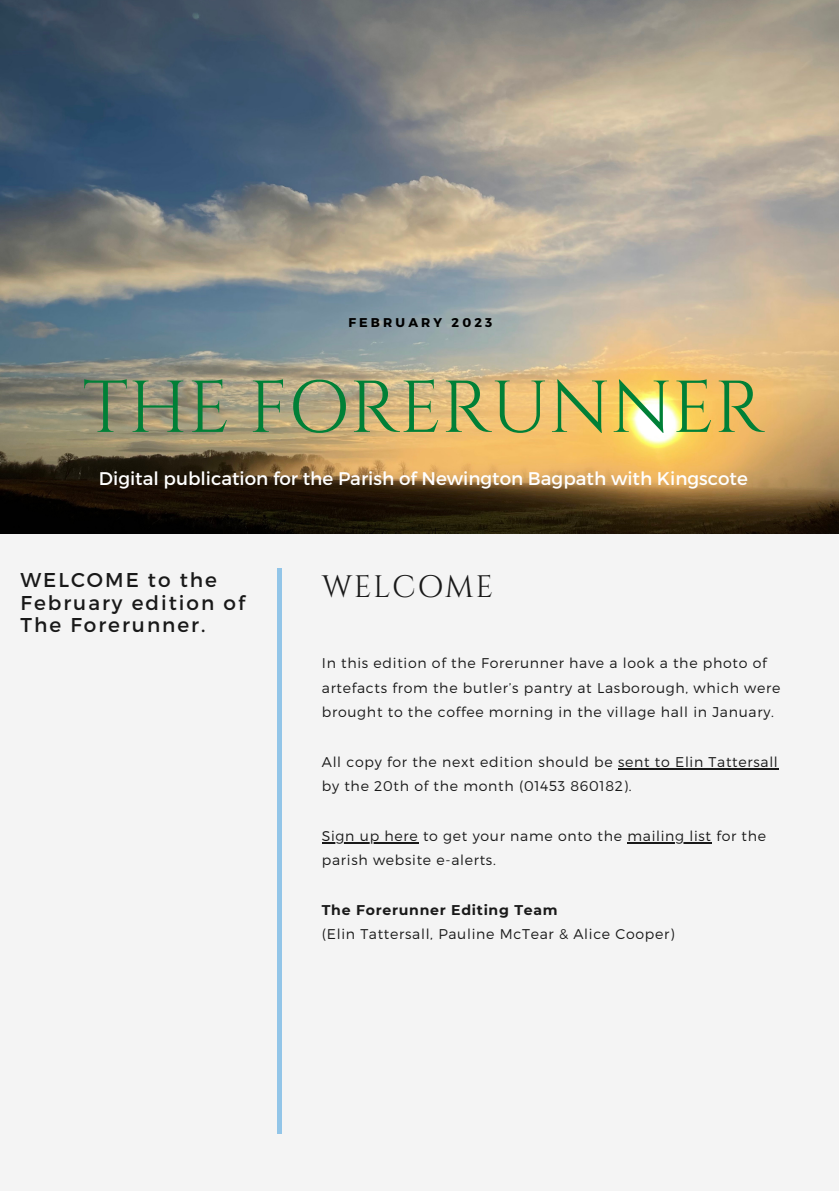
<style>
.page{position:relative;width:839px;height:1191px;background:#fff}
.page>*{position:absolute;margin:0;border:0;box-sizing:border-box;transform-origin:0 0}
.t1{font:73.2px "Cinzel";color:#008037}
.t2{font:31px "Cinzel";letter-spacing:.05em;color:#191919}
.t3{font:20px/22.4px "Montserrat";letter-spacing:.1em;color:#191919}
.t4{font:18.4px "Montserrat";color:#fff}
.t5{font:300 14px/24.6px "Montserrat";letter-spacing:.05em;color:#191919}
.t6{font:700 14px "Montserrat";letter-spacing:.05em;color:#191919}
.t7{font:700 12.6px "Montserrat";letter-spacing:.25em;color:#000}
</style>
<div class="page">
<div style="left:0;top:0;width:838px;height:1191px;background:#f4f4f4"></div>
<hr style="left:278px;top:568px;width:4px;height:566px;background:#92c5e8">
<img style="left:0;top:0;width:838px;height:533px">
<hr style="left:618px;top:768px;width:160px;height:1px;background:#191919">
<hr style="left:322px;top:842px;width:96px;height:1px;background:#191919">
<hr style="left:627px;top:842px;width:84px;height:1px;background:#191919">
<p class="t7" style="left:348px;top:315px;width:145px">FEBRUARY 2023</p>
<h1 class="t1" style="left:83px;top:361px;width:682px">THE FORERUNNER</h1>
<h3 class="t4" style="left:99px;top:467px;width:650px">Digital publication for the Parish of Newington Bagpath with Kingscote</h3>
<h3 class="t3" style="left:21px;top:568px;width:226px">WELCOME to the<br>February edition of<br>The Forerunner.</h3>
<h2 class="t2" style="left:322px;top:567px;width:173px">WELCOME</h2>
<p class="t5" style="left:322px;top:650px;width:460px">In this edition of the Forerunner have a look a the photo of artefacts from the butler’s pantry at Lasborough, which were brought to the coffee morning in the village hall in January.</p>
<p class="t5" style="left:322px;top:749px;width:457px">All copy for the next edition should be sent to Elin Tattersall by the 20th of the month (01453 860182).</p>
<p class="t5" style="left:322px;top:823px;width:446px">Sign up here to get your name onto the mailing list for the parish website e-alerts.</p>
<p class="t6" style="left:322px;top:901px;width:237px">The Forerunner Editing Team</p>
<p class="t5" style="left:322px;top:921px;width:354px">(Elin Tattersall, Pauline McTear &amp; Alice Cooper)</p>
</div>
